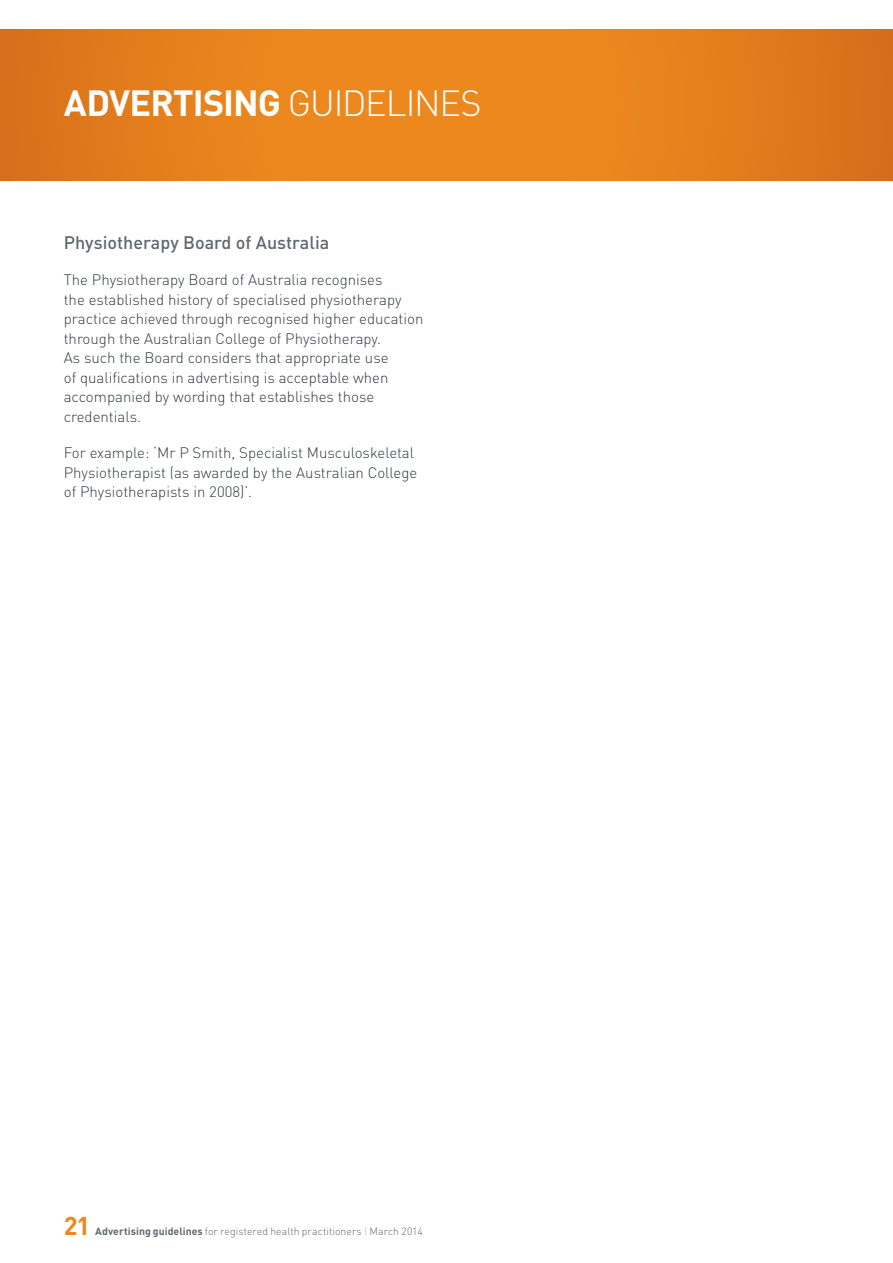
<style>
.page{position:relative;width:893px;height:1263px;background:#fff}
.page>*{position:absolute;margin:0;border:0;box-sizing:border-box;transform-origin:0 0}
.t1{font:700 36px "DIN";letter-spacing:-.025em;color:#fff}
.t2{font:700 25.5px "DIN";color:#ec881d}
.t3{font:500 18px "DIN";color:#5f696f}
.t4{font:300 15px/19.5px "DIN";color:#303c42}
.t5{font:300 10.5px "DIN";color:#5f696f}
.s1{font-weight:300}
.s2{font-weight:700}
.s3{color:#f2ac61}
</style>
<div class="page">
<svg style="left:0;top:30px;width:893px;height:150px;background:#e5801c"></svg>
<h1 class="t1" style="left:64px;top:80px;width:419px">ADVERTISING <span class="s1">GUIDELINES</span></h1>
<p class="t3" style="left:64px;top:231px;width:267px">Physiotherapy Board of Australia</p>
<p class="t4" style="left:64px;top:270px;width:361px">The Physiotherapy Board of Australia recognises<br>the established history of specialised physiotherapy practice achieved through recognised higher education through the Australian College of Physiotherapy.<br>As such the Board considers that appropriate use<br>of qualifications in advertising is acceptable when accompanied by wording that establishes those credentials.</p>
<p class="t4" style="left:64px;top:443px;width:355px">For example: ‘Mr P Smith, Specialist Musculoskeletal<br>Physiotherapist (as awarded by the Australian College of Physiotherapists in 2008)’.</p>
<h2 class="t2" style="left:64px;top:1209px;width:28px">21</h2>
<p class="t5" style="left:95px;top:1225px;width:329px"><span class="s2">Advertising guidelines</span> for registered health practitioners <span class="s3">|</span> March 2014</p>
</div>
